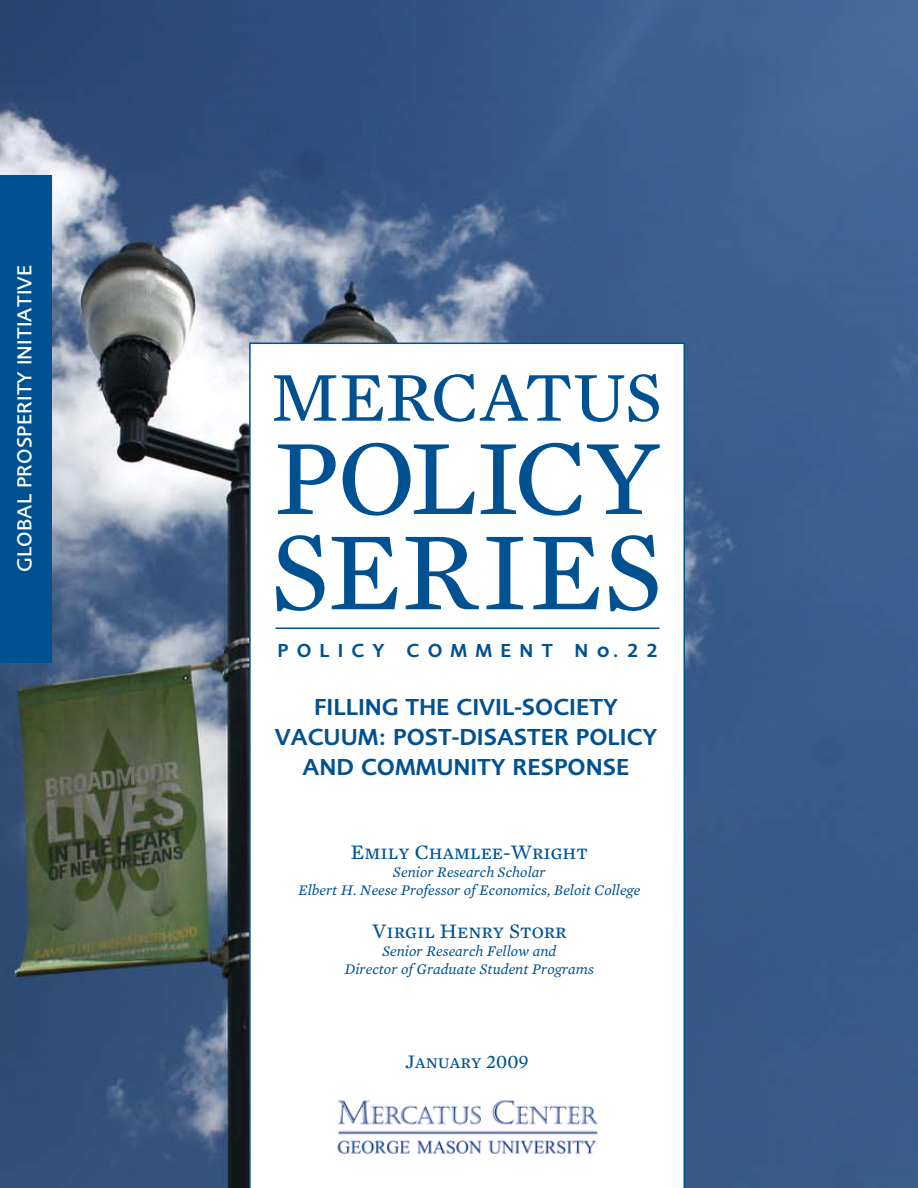
<style>
.page{position:relative;width:918px;height:1188px;background:#fff}
.page>*{position:absolute;margin:0;border:0;box-sizing:border-box;transform-origin:0 0}
.t1{font:113.55px "Mercury Text G2";letter-spacing:.005em;color:#005191}
.t2{font:109.2px "Mercury Text G2";letter-spacing:-.02em;color:#005191}
.t3{font:71.25px "Mercury Text G2";color:#005191}
.t4{font:600 24px/30px "Foundry Sans";color:#005191;text-align:center}
.t5{font:21px "Mercury Text G2 Roman SC";color:#005191}
.t6{font:500 21px "Foundry Sans";letter-spacing:.01em;color:#fff}
.t7{font:600 19.5px "Foundry Sans";color:#005191}
.t8{font:19.5px "Mercury Text G2 Roman SC";color:#005191}
.t9{font:italic 15px/18px "Mercury Text G2";color:#005191;text-align:center}
</style>
<div class="page">
<img style="left:0;top:0;width:918px;height:1188px">
<svg style="left:249px;top:343px;width:436px;height:845px"></svg>
<div style="left:0;top:175px;width:52px;height:488px;background:#005191"></div>
<hr style="left:276px;top:627px;width:383px;height:2px;background:#005191">
<img style="left:332px;top:1084px;width:272px;height:83px">
<p class="t6" style="left:14px;top:572px;width:308px;rotate:-90deg">global prosperity initiative</p>
<p class="t3" style="left:271px;top:355px;width:393px">MERCATUS</p>
<p class="t2" style="left:275px;top:413px;width:386px">POLICY</p>
<p class="t1" style="left:270px;top:504px;width:395px">SERIES</p>
<p class="t7" style="left:277px;top:641px;width:38px">P OLICY</p>
<p class="t7" style="left:407px;top:641px;width:22px">COMMENT</p>
<p class="t7" style="left:575px;top:641px;width:85px">N O.22</p>
<p class="t4" style="left:275px;top:693px;width:384px">FILLING THE CIVIL-SOCIETY<br>VACUUM: POST-DISASTER POLICY<br>AND COMMUNITY RESPONSE</p>
<p class="t5" style="left:351px;top:839px;width:238px">Emily Chamlee-Wright</p>
<p class="t9" style="left:298px;top:863px;width:344px">Senior Research Scholar<br>Elbert H. Neese Professor of Economics, Beloit College</p>
<p class="t5" style="left:372px;top:918px;width:196px">Virgil Henry Storr</p>
<p class="t9" style="left:345px;top:942px;width:251px">Senior Research Fellow and<br>Director of Graduate Student Programs</p>
<p class="t8" style="left:405px;top:1050px;width:125px">January 2009</p>
</div>
